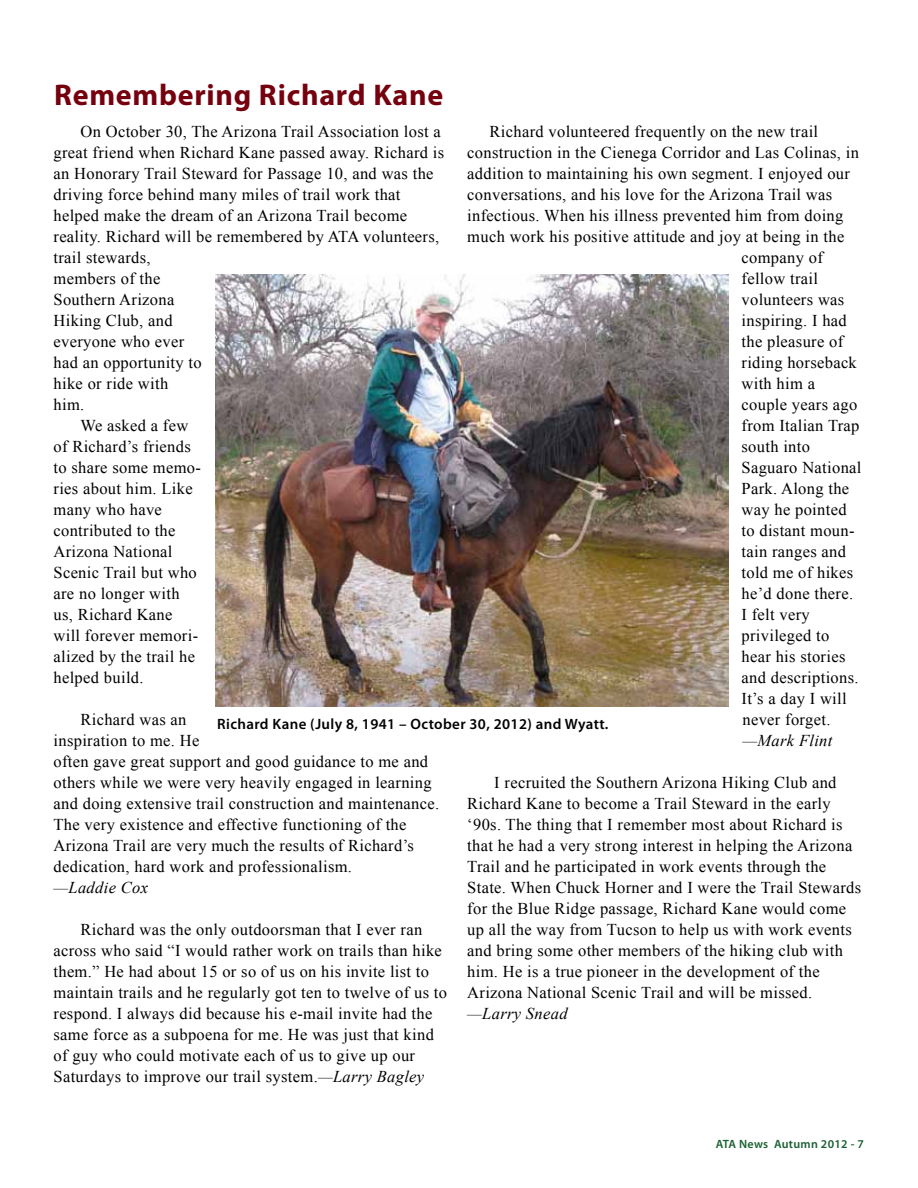
<style>
.page{position:relative;width:918px;height:1188px;background:#fff}
.page>*{position:absolute;margin:0;border:0;box-sizing:border-box;transform-origin:0 0}
.t1{font:700 30px "Myriad Pro";letter-spacing:.025em;color:#75000e}
.t2{font:16.5px/21px "Times New Roman";letter-spacing:.02em;color:#000}
.t3{font:italic 16.5px "Times New Roman";letter-spacing:.02em;color:#000}
.t4{font:600 15px "Myriad Pro";letter-spacing:.025em;color:#000}
.t5{font:600 12px "Myriad Pro";letter-spacing:.025em;color:#195f31}
.s1{font-style:italic}
</style>
<div class="page">
<img style="left:216px;top:274px;width:512px;height:432px">
<h1 class="t1" style="left:54px;top:75px;width:391px">Remembering Richard Kane</h1>
<p class="t2" style="left:81px;top:121px;width:362px">On October 30, The Arizona Trail Association lost a</p>
<p class="t2" style="left:54px;top:142px;width:392px">great friend when Richard Kane passed away. Richard is</p>
<p class="t2" style="left:54px;top:163px;width:382px">an Honorary Trail Steward for Passage 10, and was the</p>
<p class="t2" style="left:54px;top:184px;width:349px">driving force behind many miles of trail work that</p>
<p class="t2" style="left:54px;top:205px;width:355px">helped make the dream of an Arizona Trail become</p>
<p class="t2" style="left:54px;top:226px;width:387px">reality. Richard will be remembered by ATA volunteers,</p>
<p class="t2" style="left:54px;top:247px;width:99px">trail stewards,</p>
<p class="t2" style="left:54px;top:268px;width:108px">members of the</p>
<p class="t2" style="left:54px;top:289px;width:122px">Southern Arizona</p>
<p class="t2" style="left:54px;top:310px;width:121px">Hiking Club, and</p>
<p class="t2" style="left:54px;top:331px;width:132px">everyone who ever</p>
<p class="t2" style="left:54px;top:352px;width:150px">had an opportunity to</p>
<p class="t2" style="left:54px;top:373px;width:116px">hike or ride with</p>
<p class="t2" style="left:54px;top:394px;width:32px">him.</p>
<p class="t2" style="left:81px;top:415px;width:109px">We asked a few</p>
<p class="t2" style="left:54px;top:436px;width:139px">of Richard’s friends</p>
<p class="t2" style="left:54px;top:457px;width:149px">to share some memo-</p>
<p class="t2" style="left:54px;top:478px;width:141px">ries about him. Like</p>
<p class="t2" style="left:54px;top:499px;width:110px">many who have</p>
<p class="t2" style="left:54px;top:520px;width:124px">contributed to the</p>
<p class="t2" style="left:54px;top:541px;width:121px">Arizona National</p>
<p class="t2" style="left:54px;top:562px;width:145px">Scenic Trail but who</p>
<p class="t2" style="left:54px;top:583px;width:128px">are no longer with</p>
<p class="t2" style="left:54px;top:604px;width:121px">us, Richard Kane</p>
<p class="t2" style="left:54px;top:625px;width:146px">will forever memori-</p>
<p class="t2" style="left:54px;top:646px;width:143px">alized by the trail he</p>
<p class="t2" style="left:54px;top:667px;width:92px">helped build.</p>
<p class="t2" style="left:54px;top:709px;width:387px;text-indent:27px">Richard was an<br>inspiration to me. He<br>often gave great support and good guidance to me and others while we were very heavily engaged in learning and doing extensive trail construction and maintenance.<br>The very existence and effective functioning of the Arizona Trail are very much the results of Richard’s dedication, hard work and professionalism.</p>
<p class="t3" style="left:54px;top:876px;width:96px">—Laddie Cox</p>
<p class="t2" style="left:54px;top:919px;width:395px;text-indent:27px">Richard was the only outdoorsman that I ever ran across who said “I would rather work on trails than hike them.” He had about 15 or so of us on his invite list to maintain trails and he regularly got ten to twelve of us to respond. I always did because his e-mail invite had the same force as a subpoena for me. He was just that kind of guy who could motivate each of us to give up our Saturdays to improve our trail system.<span class="s1">—Larry Bagley</span></p>
<p class="t2" style="left:490px;top:121px;width:330px">Richard volunteered frequently on the new trail</p>
<p class="t2" style="left:467px;top:142px;width:393px">construction in the Cienega Corridor and Las Colinas, in</p>
<p class="t2" style="left:467px;top:163px;width:384px">addition to maintaining his own segment. I enjoyed our</p>
<p class="t2" style="left:467px;top:184px;width:367px">conversations, and his love for the Arizona Trail was</p>
<p class="t2" style="left:467px;top:205px;width:378px">infectious. When his illness prevented him from doing</p>
<p class="t2" style="left:467px;top:226px;width:379px">much work his positive attitude and joy at being in the</p>
<p class="t2" style="left:742px;top:247px;width:83px">company of</p>
<p class="t2" style="left:742px;top:268px;width:78px">fellow trail</p>
<p class="t2" style="left:742px;top:289px;width:104px">volunteers was</p>
<p class="t2" style="left:742px;top:310px;width:107px">inspiring. I had</p>
<p class="t2" style="left:742px;top:331px;width:103px">the pleasure of</p>
<p class="t2" style="left:742px;top:352px;width:117px">riding horseback</p>
<p class="t2" style="left:742px;top:373px;width:75px">with him a</p>
<p class="t2" style="left:742px;top:394px;width:117px">couple years ago</p>
<p class="t2" style="left:742px;top:415px;width:120px">from Italian Trap</p>
<p class="t2" style="left:742px;top:436px;width:70px">south into</p>
<p class="t2" style="left:742px;top:457px;width:121px">Saguaro National</p>
<p class="t2" style="left:742px;top:478px;width:109px">Park. Along the</p>
<p class="t2" style="left:742px;top:499px;width:107px">way he pointed</p>
<p class="t2" style="left:742px;top:520px;width:115px">to distant moun-</p>
<p class="t2" style="left:742px;top:541px;width:106px">tain ranges and</p>
<p class="t2" style="left:742px;top:562px;width:113px">told me of hikes</p>
<p class="t2" style="left:742px;top:583px;width:113px">he’d done there.</p>
<p class="t2" style="left:742px;top:604px;width:70px">I felt very</p>
<p class="t2" style="left:742px;top:625px;width:89px">privileged to</p>
<p class="t2" style="left:742px;top:646px;width:105px">hear his stories</p>
<p class="t2" style="left:742px;top:667px;width:119px">and descriptions.</p>
<p class="t2" style="left:742px;top:688px;width:107px">It’s a day I will</p>
<p class="t2" style="left:743px;top:709px;width:89px">never forget.</p>
<p class="t3" style="left:743px;top:729px;width:91px">—Mark Flint</p>
<p class="t2" style="left:467px;top:772px;width:395px;text-indent:27px">I recruited the Southern Arizona Hiking Club and Richard Kane to become a Trail Steward in the early ‘90s. The thing that I remember most about Richard is that he had a very strong interest in helping the Arizona Trail and he participated in work events through the State. When Chuck Horner and I were the Trail Stewards for the Blue Ridge passage, Richard Kane would come up all the way from Tucson to help us with work events and bring some other members of the hiking club with him. He is a true pioneer in the development of the Arizona National Scenic Trail and will be missed.</p>
<p class="t3" style="left:467px;top:1002px;width:102px">—Larry Snead</p>
<p class="t4" style="left:217px;top:714px;width:393px">Richard Kane (July 8, 1941 – October 30, 2012) and Wyatt.</p>
<p class="t5" style="left:716px;top:1136px;width:150px">ATA News Autumn 2012 - 7</p>
</div>
